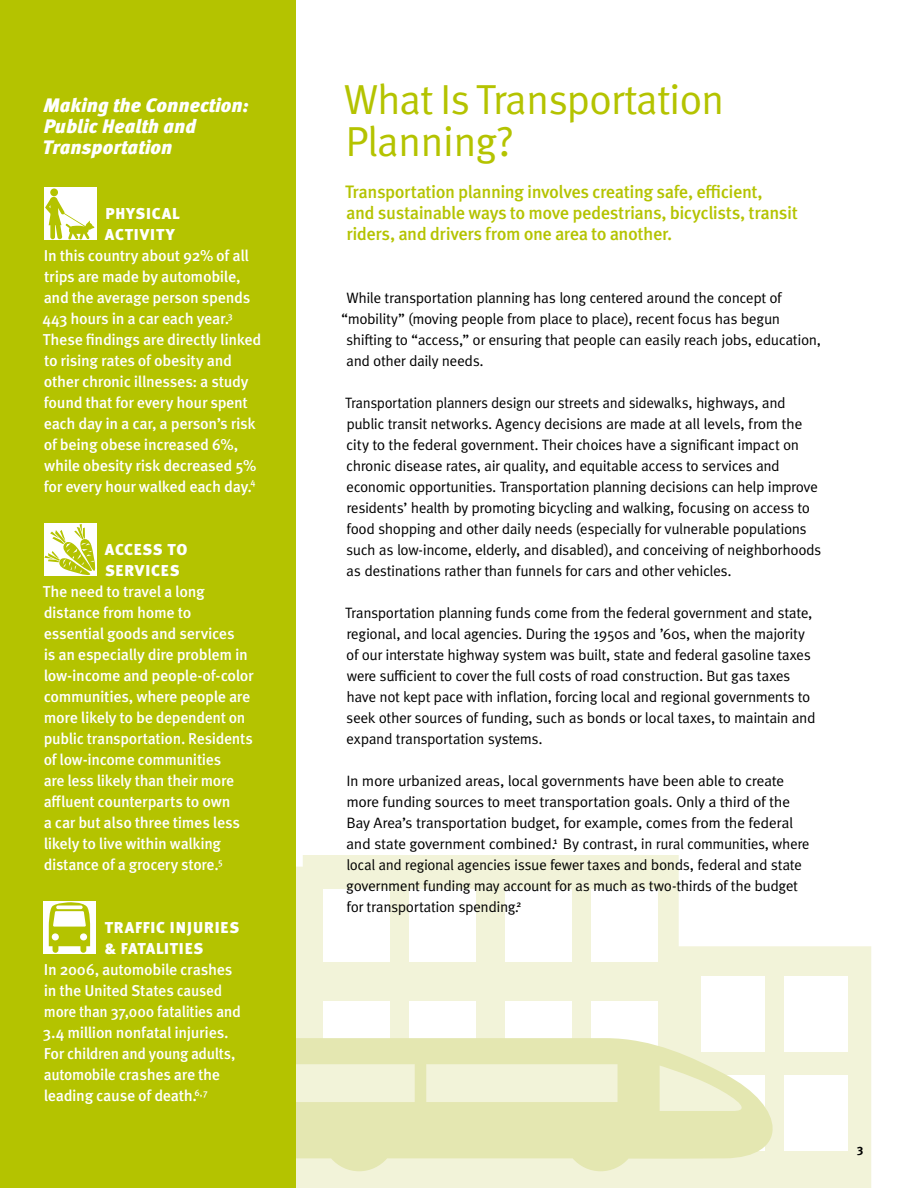
<style>
.page{position:relative;width:918px;height:1188px;background:#fff}
.page>*{position:absolute;margin:0;border:0;box-sizing:border-box;transform-origin:0 0}
.t1{font:42px/42px "Meta OT Norm";letter-spacing:-.03em;color:#b4c300}
.t2{font:italic 900 19.5px/21px "Meta OT";color:#fff}
.t3{font:500 18px/21px "Meta OT";letter-spacing:-.03em;color:#b4c300}
.t4{font:500 15.75px/21px "Meta OT";letter-spacing:-.02em;color:#fff}
.t5{font:900 15.75px/21px "Meta OT";letter-spacing:.05em;color:#fff}
.t6{font:15px/21px "Meta OT Norm";letter-spacing:-.03em;color:#000}
.t7{font:700 12px "Meta OT";color:#000}
</style>
<div class="page">
<svg style="left:296px;top:855px;width:575px;height:333px;fill:#f2f3d9"></svg>
<div style="left:324px;top:889px;width:66px;height:72px;background:#fff"></div>
<div style="left:410px;top:889px;width:66px;height:72px;background:#fff"></div>
<div style="left:505px;top:889px;width:67px;height:72px;background:#fff"></div>
<div style="left:592px;top:889px;width:66px;height:72px;background:#fff"></div>
<div style="left:324px;top:1002px;width:66px;height:72px;background:#fff"></div>
<div style="left:410px;top:1002px;width:66px;height:72px;background:#fff"></div>
<div style="left:505px;top:1002px;width:67px;height:72px;background:#fff"></div>
<div style="left:592px;top:1002px;width:66px;height:72px;background:#fff"></div>
<div style="left:701px;top:976px;width:64px;height:76px;background:#fff"></div>
<div style="left:784px;top:976px;width:64px;height:76px;background:#fff"></div>
<div style="left:784px;top:1075px;width:64px;height:76px;background:#fff"></div>
<svg style="left:296px;top:1038px;width:493px;height:133px;background:#e9ecc1"></svg>
<div style="left:0;top:0;width:296px;height:1188px;background:#b4c300"></div>
<div style="left:44px;top:187px;width:52px;height:53px;background:#fff"></div>
<svg style="left:45px;top:188px;width:49px;height:52px"></svg>
<svg style="left:44px;top:524px;width:53px;height:52px"></svg>
<div style="left:43px;top:901px;width:53px;height:53px;background:#fff"></div>
<svg style="left:49px;top:902px;width:41px;height:51px"></svg>
<h2 class="t2" style="left:43px;top:96px;width:208px">Making the Connection:<br>Public Health and<br>Transportation</h2>
<p class="t5" style="left:105px;top:204px;width:76px">PHYSICAL<br>ACTIVITY</p>
<p class="t4" style="left:42px;top:245px;width:220px">In this country about 92% of all trips are made by automobile, and the average person spends<br>443 hours in a car each year.<sup>3<br></sup>These findings are directly linked to rising rates of obesity and other chronic illnesses: a study found that for every hour spent each day in a car, a person’s risk of being obese increased 6%, while obesity risk decreased 5% for every hour walked each day.<sup>4</sup></p>
<p class="t5" style="left:105px;top:540px;width:84px">ACCESS TO<br>SERVICES</p>
<p class="t4" style="left:43px;top:581px;width:212px">The need to travel a long distance from home to essential goods and services<br>is an especially dire problem in low-income and people-of-color communities, where people are more likely to be dependent on public transportation. Residents of low-income communities<br>are less likely than their more affluent counterparts to own<br>a car but also three times less likely to live within walking distance of a grocery store.<sup>5</sup></p>
<p class="t5" style="left:105px;top:918px;width:136px">TRAFFIC INJURIES &amp; FATALITIES</p>
<p class="t4" style="left:43px;top:959px;width:200px">In 2006, automobile crashes in the United States caused more than 37,000 fatalities and<br>3.4 million nonfatal injuries.<br>For children and young adults, automobile crashes are the leading cause of death.<sup>6,7</sup></p>
<h1 class="t1" style="left:344px;top:79px;width:382px">What Is Transportation<br>Planning?</h1>
<p class="t3" style="left:345px;top:182px;width:454px">Transportation planning involves creating safe, efficient,<br>and sustainable ways to move pedestrians, bicyclists, transit riders, and drivers from one area to another.</p>
<p class="t6" style="left:346px;top:287px;width:437px">While transportation planning has long centered around the concept of</p>
<p class="t6" style="left:341px;top:308px;width:441px">“mobility” (moving people from place to place), recent focus has begun</p>
<p class="t6" style="left:346px;top:329px;width:476px">shifting to “access,” or ensuring that people can easily reach jobs, education,</p>
<p class="t6" style="left:346px;top:350px;width:139px">and other daily needs.</p>
<p class="t6" style="left:345px;top:392px;width:478px">Transportation planners design our streets and sidewalks, highways, and public transit networks. Agency decisions are made at all levels, from the city to the federal government. Their choices have a significant impact on chronic disease rates, air quality, and equitable access to services and economic opportunities. Transportation planning decisions can help improve residents’ health by promoting bicycling and walking, focusing on access to food shopping and other daily needs (especially for vulnerable populations such as low-income, elderly, and disabled), and conceiving of neighborhoods as destinations rather than funnels for cars and other vehicles.</p>
<p class="t6" style="left:345px;top:602px;width:472px">Transportation planning funds come from the federal government and state, regional, and local agencies. During the 1950s and ’60s, when the majority of our interstate highway system was built, state and federal gasoline taxes were sufficient to cover the full costs of road construction. But gas taxes have not kept pace with inflation, forcing local and regional governments to seek other sources of funding, such as bonds or local taxes, to maintain and expand transportation systems.</p>
<p class="t6" style="left:346px;top:770px;width:465px">In more urbanized areas, local governments have been able to create more funding sources to meet transportation goals. Only a third of the Bay Area’s transportation budget, for example, comes from the federal and state government combined.<sup>1</sup> By contrast, in rural communities, where local and regional agencies issue fewer taxes and bonds, federal and state government funding may account for as much as two-thirds of the budget for transportation spending.<sup>2</sup></p>
<p class="t7" style="left:857px;top:1141px;width:8px">3</p>
</div>
